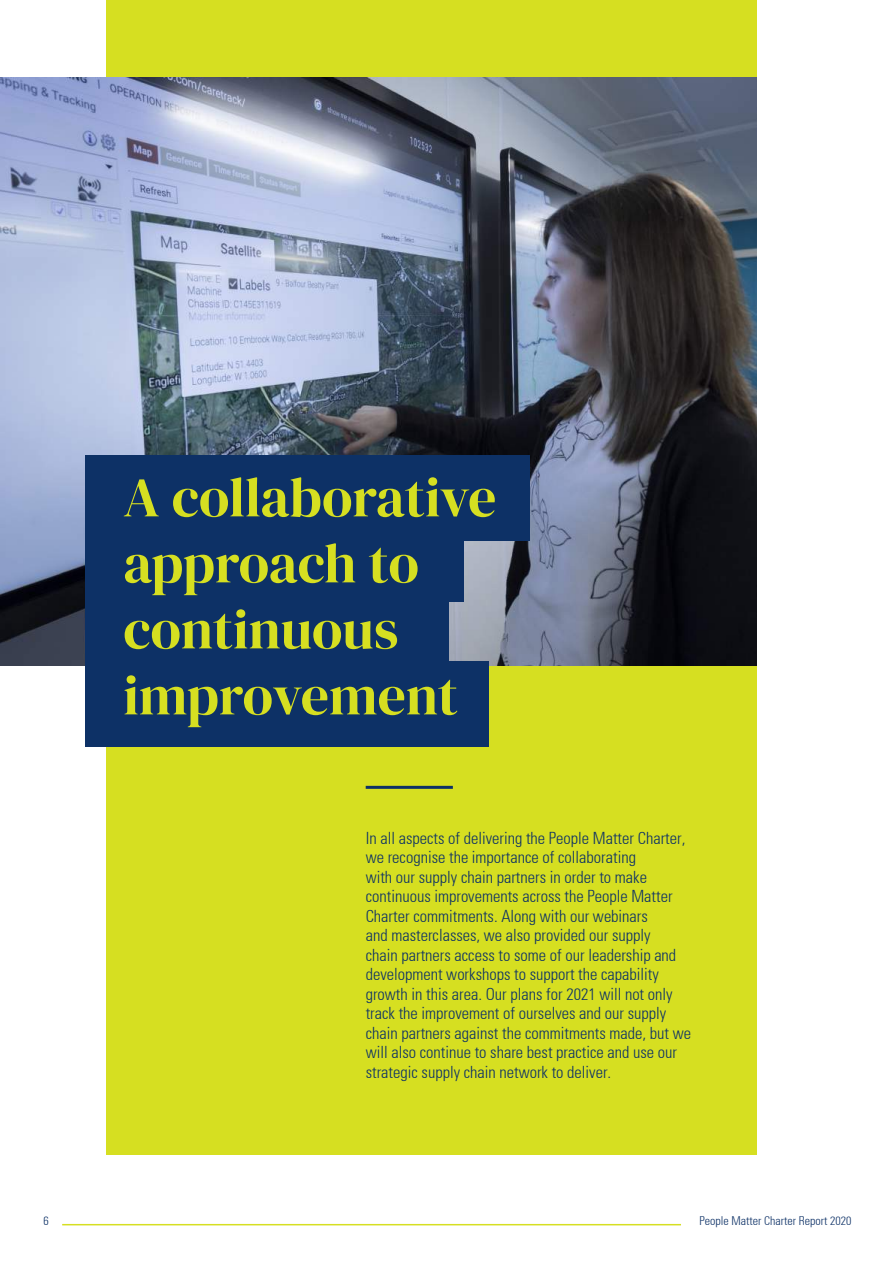
<style>
.page{position:relative;width:893px;height:1263px;background:#fff}
.page>*{position:absolute;margin:0;border:0;box-sizing:border-box;transform-origin:0 0}
.t1{font:55.8px/66px "DM Serif Display";letter-spacing:-.005em;color:#d6df21}
.t2{font:300 condensed 16.5px/19.5px "Univers";color:#0d3166}
.t3{font:300 condensed 12px "Univers";color:#0d3166}
</style>
<div class="page">
<div style="left:106px;top:0;width:651px;height:1154px;background:#d6df21"></div>
<img style="left:0;top:78px;width:757px;height:588px">
<div style="left:85px;top:455px;width:444px;height:85px;background:#0d3166"></div>
<div style="left:85px;top:523px;width:378px;height:79px;background:#0d3166"></div>
<div style="left:85px;top:580px;width:364px;height:96px;background:#0d3166"></div>
<div style="left:85px;top:661px;width:404px;height:85px;background:#0d3166"></div>
<hr style="left:366px;top:786px;width:87px;height:3px;background:#0d3166">
<hr style="left:62px;top:1224px;width:619px;height:1px;background:#d6df21">
<h1 class="t1" style="left:123px;top:465px;width:375px">A collaborative approach to continuous improvement</h1>
<p class="t2" style="left:366px;top:828px;width:327px">In all aspects of delivering the People Matter Charter, we recognise the importance of collaborating<br>with our supply chain partners in order to make continuous improvements across the People Matter Charter commitments. Along with our webinars<br>and masterclasses, we also provided our supply<br>chain partners access to some of our leadership and development workshops to support the capability growth in this area. Our plans for 2021 will not only track the improvement of ourselves and our supply chain partners against the commitments made, but we will also continue to share best practice and use our strategic supply chain network to deliver.</p>
<p class="t3" style="left:44px;top:1214px;width:7px">6</p>
<p class="t3" style="left:699px;top:1214px;width:153px">People Matter Charter Report 2020</p>
</div>
